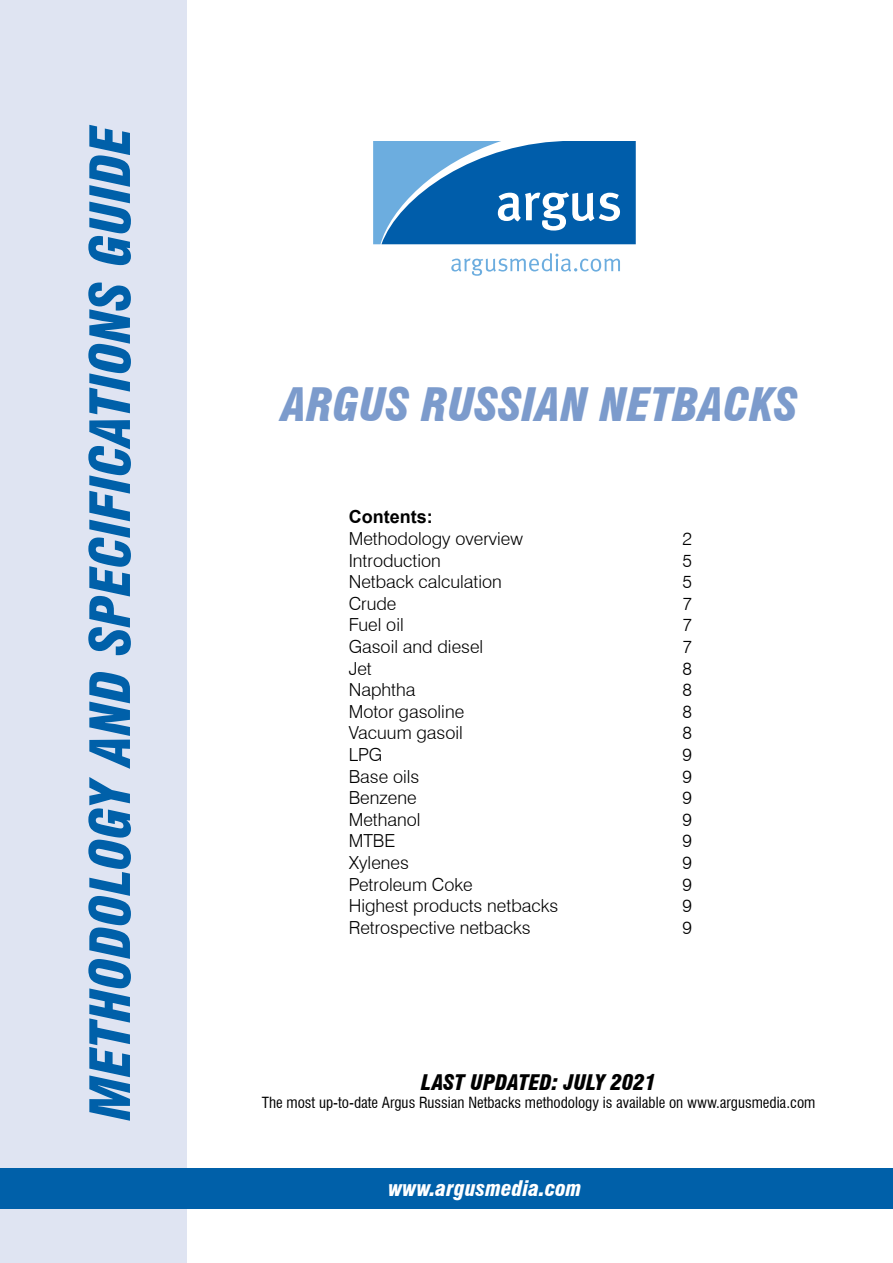
<style>
.page{position:relative;width:893px;height:1263px;background:#fff}
.page>*{position:absolute;margin:0;border:0;box-sizing:border-box;transform-origin:0 0}
.t1{font:italic 900 condensed 54px "Swiss 721 BT";color:#0060a9}
.t2{font:italic 900 condensed 45px "Swiss 721 BT";color:#7c9bcc}
.t3{font:italic 900 condensed 21px "Swiss 721 BT";color:#000}
.t4{font:italic 900 condensed 21px "Swiss 721 BT";color:#fff}
.t5{font:300 18px "Swiss 721 BT";color:#000}
.t6{font:700 18px "Arial";color:#000}
.t7{font:condensed 15px "Swiss 721 BT";color:#000}
</style>
<div class="page">
<div style="left:0;top:0;width:186px;height:1263px;background:#dfe4f2"></div>
<div style="left:0;top:1168px;width:893px;height:41px;background:#0060a9"></div>
<svg style="left:373px;top:142px;width:263px;height:102px;background:#2f7dbc"></svg>
<svg style="left:451px;top:253px;width:169px;height:23px"></svg>
<h1 class="t1" style="left:78px;top:1120px;width:997px;rotate:-90deg">METHODOLOGY AND SPECIFICATIONS GUIDE</h1>
<h2 class="t2" style="left:282px;top:378px;width:518px">ARGUS RUSSIAN NETBACKS</h2>
<p class="t6" style="left:349px;top:504px;width:85px">Contents:</p>
<p class="t5" style="left:349px;top:528px;width:176px">Methodology overview</p>
<p class="t5" style="left:682px;top:528px;width:11px">2</p>
<p class="t5" style="left:349px;top:549px;width:94px">Introduction</p>
<p class="t5" style="left:682px;top:549px;width:11px">5</p>
<p class="t5" style="left:349px;top:571px;width:155px">Netback calculation</p>
<p class="t5" style="left:682px;top:571px;width:11px">5</p>
<p class="t5" style="left:349px;top:592px;width:49px">Crude</p>
<p class="t5" style="left:682px;top:592px;width:11px">7</p>
<p class="t5" style="left:349px;top:614px;width:57px">Fuel oil</p>
<p class="t5" style="left:682px;top:614px;width:11px">7</p>
<p class="t5" style="left:349px;top:636px;width:136px">Gasoil and diesel</p>
<p class="t5" style="left:682px;top:636px;width:11px">7</p>
<p class="t5" style="left:349px;top:657px;width:25px">Jet</p>
<p class="t5" style="left:682px;top:657px;width:11px">8</p>
<p class="t5" style="left:349px;top:679px;width:68px">Naphtha</p>
<p class="t5" style="left:682px;top:679px;width:11px">8</p>
<p class="t5" style="left:349px;top:700px;width:117px">Motor gasoline</p>
<p class="t5" style="left:682px;top:700px;width:11px">8</p>
<p class="t5" style="left:349px;top:722px;width:116px">Vacuum gasoil</p>
<p class="t5" style="left:682px;top:722px;width:11px">8</p>
<p class="t5" style="left:349px;top:744px;width:35px">LPG</p>
<p class="t5" style="left:682px;top:744px;width:11px">9</p>
<p class="t5" style="left:349px;top:765px;width:72px">Base oils</p>
<p class="t5" style="left:682px;top:765px;width:11px">9</p>
<p class="t5" style="left:349px;top:787px;width:69px">Benzene</p>
<p class="t5" style="left:682px;top:787px;width:11px">9</p>
<p class="t5" style="left:349px;top:808px;width:73px">Methanol</p>
<p class="t5" style="left:682px;top:808px;width:11px">9</p>
<p class="t5" style="left:349px;top:830px;width:48px">MTBE</p>
<p class="t5" style="left:682px;top:830px;width:11px">9</p>
<p class="t5" style="left:349px;top:852px;width:62px">Xylenes</p>
<p class="t5" style="left:682px;top:852px;width:11px">9</p>
<p class="t5" style="left:349px;top:873px;width:125px">Petroleum Coke</p>
<p class="t5" style="left:682px;top:873px;width:11px">9</p>
<p class="t5" style="left:349px;top:895px;width:211px">Highest products netbacks</p>
<p class="t5" style="left:682px;top:895px;width:11px">9</p>
<p class="t5" style="left:349px;top:916px;width:183px">Retrospective netbacks</p>
<p class="t5" style="left:682px;top:916px;width:11px">9</p>
<p class="t3" style="left:421px;top:1070px;width:236px">LAST UPDATED: JULY 2021</p>
<p class="t7" style="left:262px;top:1094px;width:555px">The most up-to-date Argus Russian Netbacks methodology is available on www.argusmedia.com</p>
<p class="t4" style="left:388px;top:1176px;width:195px">WWW.ARGUSMEDIA.COM</p>
</div>
